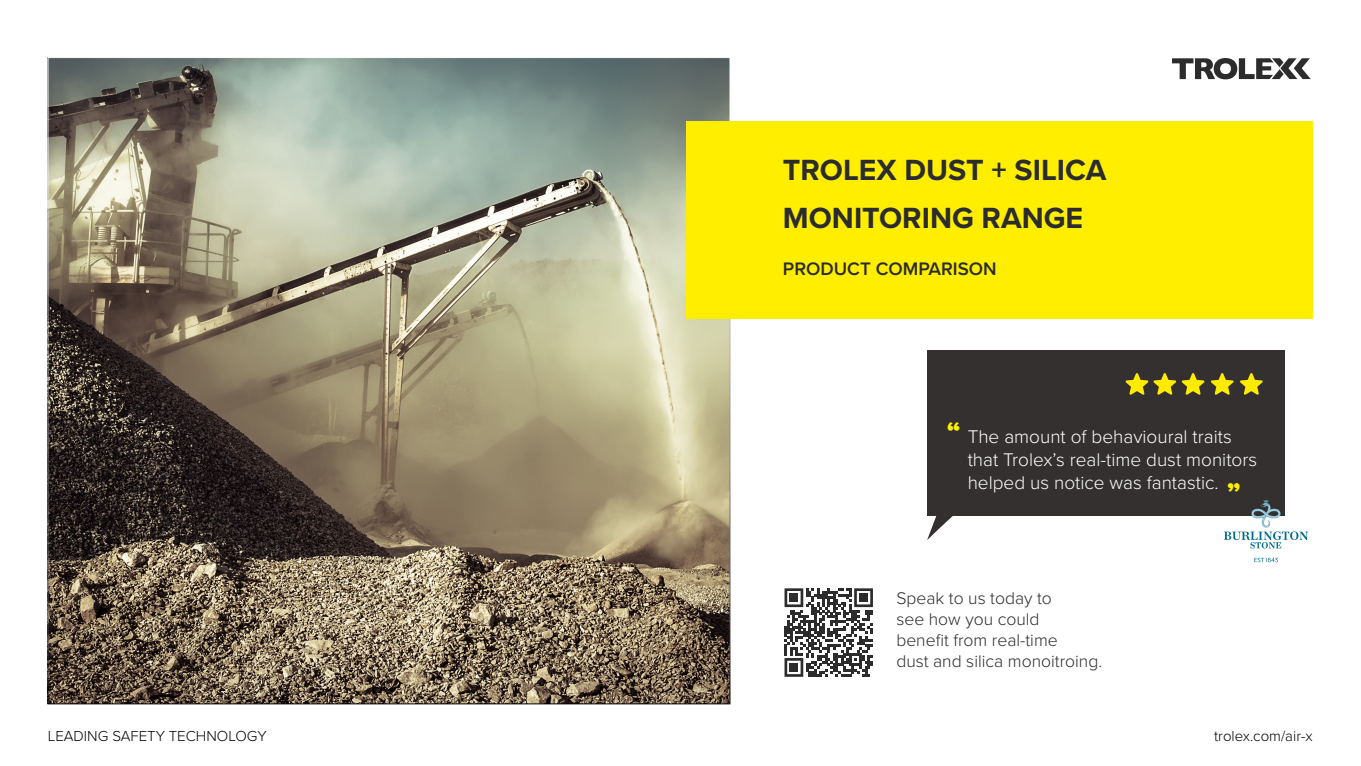
<style>
.page{position:relative;width:1361px;height:766px;background:#fff}
.page>*{position:absolute;margin:0;border:0;box-sizing:border-box;transform-origin:0 0}
.t1{font:700 30.25px/47.5px "Proxima Nova";color:#2b2c2d}
.t2{font:900 25px "Proxima Nova";color:#fe0}
.t3{font:300 19px/22.8px "Proxima Nova";color:#fff}
.t4{font:600 18.75px "Proxima Nova";color:#2b2c2d}
.t5{font:300 17.5px/21px "Proxima Nova";color:#2b2c2d}
.t6{font:300 15px "Proxima Nova";color:#000}
</style>
<div class="page">
<img style="left:50px;top:59px;width:678px;height:642px">
<svg style="left:784px;top:588px;width:89px;height:88px"></svg>
<div style="left:686px;top:121px;width:626px;height:198px;background:#fe0"></div>
<div style="left:927px;top:350px;width:357px;height:166px;background:#33302f"></div>
<svg style="left:927px;top:516px;width:26px;height:24px"></svg>
<svg style="left:1125px;top:373px;width:79px;height:22px"></svg>
<svg style="left:1211px;top:373px;width:52px;height:22px"></svg>
<svg style="left:1224px;top:499px;width:84px;height:49px"></svg>
<svg style="left:1254px;top:557px;width:23px;height:5px"></svg>
<svg style="left:1172px;top:58px;width:138px;height:21px"></svg>
<p class="t6" style="left:48px;top:729px;width:220px">LEADING SAFETY TECHNOLOGY</p>
<h1 class="t1" style="left:783px;top:148px;width:325px">TROLEX DUST + SILICA<br>MONITORING RANGE</h1>
<p class="t4" style="left:783px;top:261px;width:215px">PRODUCT COMPARISON</p>
<h2 class="t2" style="left:947px;top:420px;width:15px">“</h2>
<p class="t3" style="left:967px;top:426px;width:291px">The amount of behavioural traits that Trolex’s real-time dust monitors helped us notice was fantastic.</p>
<h2 class="t2" style="left:1227px;top:481px;width:15px">”</h2>
<p class="t5" style="left:896px;top:588px;width:207px">Speak to us today to<br>see how you could<br>benefit from real-time<br>dust and silica monoitroing.</p>
<p class="t6" style="left:1214px;top:729px;width:100px">trolex.com/air-x</p>
</div>
